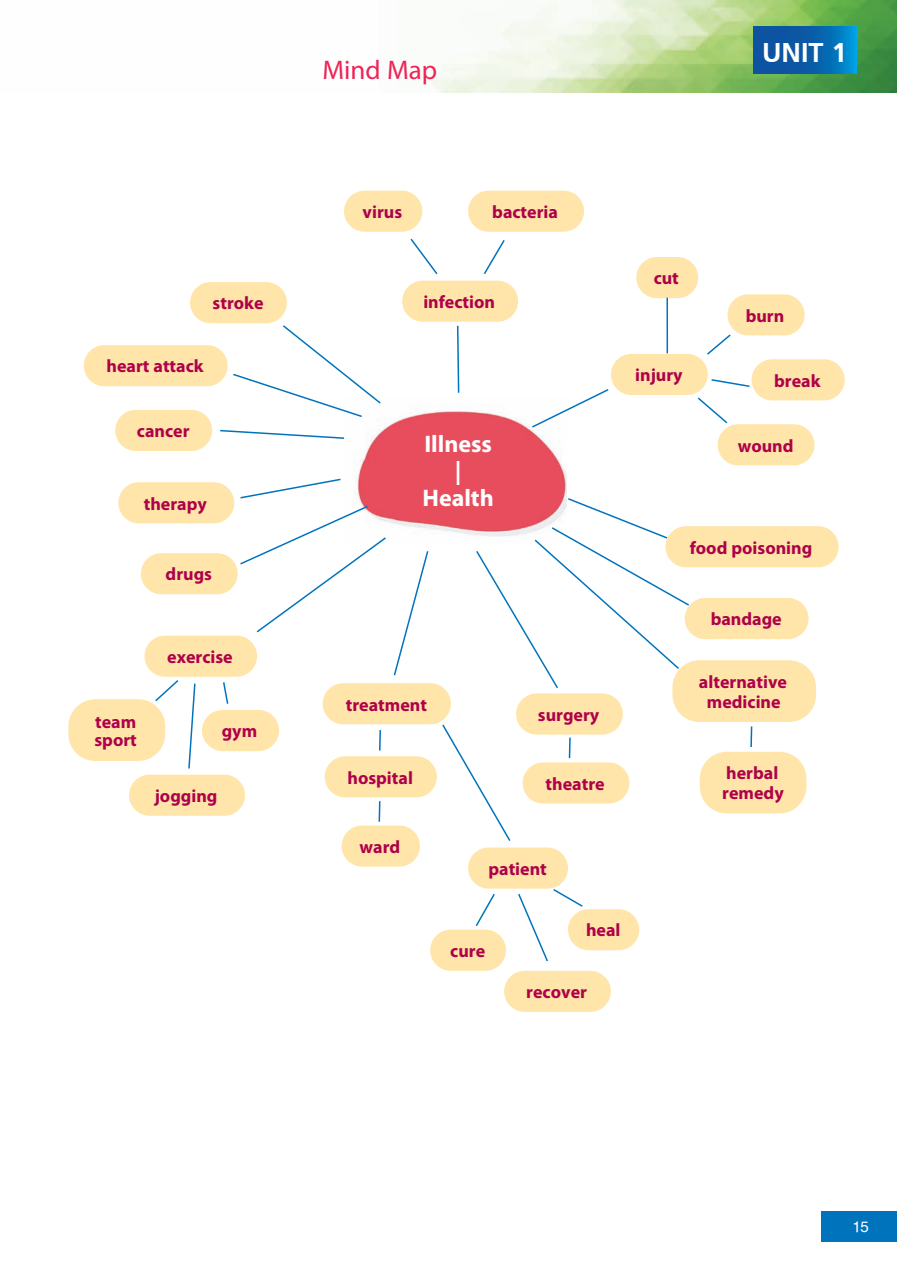
<style>
.page{position:relative;width:897px;height:1267px;background:#fff}
.page>*{position:absolute;margin:0;border:0;box-sizing:border-box;transform-origin:0 0}
.t1{font:27px "Myriad Pro";color:#ee2455}
.t2{font:700 27px "PF Catalog";color:#fff}
.t3{font:700 24px/27.3px "Myriad Pro";color:#fff;text-align:center}
.t4{font:700 18px/20.1px "Myriad Pro";color:#ae014a}
.t5{font:15px "UB Helvetica";color:#fff}
</style>
<div class="page">
<img style="left:430px;top:0;width:466px;height:92px">
<svg style="left:753px;top:26px;width:103px;height:48px;background:#0764ae"></svg>
<div style="left:821px;top:1211px;width:75px;height:30px;background:#0073bd"></div>
<div style="left:190px;top:282px;width:97px;height:41px;background:#ffe5a9;border-radius:21px"></div>
<div style="left:84px;top:345px;width:144px;height:41px;background:#ffe5a9;border-radius:21px"></div>
<div style="left:115px;top:410px;width:97px;height:41px;background:#ffe5a9;border-radius:21px"></div>
<div style="left:402px;top:280px;width:116px;height:42px;background:#ffe5a9;border-radius:21px"></div>
<div style="left:468px;top:191px;width:116px;height:41px;background:#ffe5a9;border-radius:21px"></div>
<div style="left:717px;top:424px;width:97px;height:41px;background:#ffe5a9;border-radius:21px"></div>
<div style="left:118px;top:482px;width:116px;height:41px;background:#ffe5a9;border-radius:21px"></div>
<div style="left:141px;top:553px;width:97px;height:41px;background:#ffe5a9;border-radius:21px"></div>
<div style="left:144px;top:635px;width:113px;height:41px;background:#ffe5a9;border-radius:21px"></div>
<div style="left:68px;top:699px;width:97px;height:62px;background:#ffe5a9;border-radius:27px"></div>
<div style="left:129px;top:774px;width:116px;height:41px;background:#ffe5a9;border-radius:21px"></div>
<div style="left:202px;top:710px;width:77px;height:41px;background:#ffe5a9;border-radius:21px"></div>
<div style="left:322px;top:683px;width:129px;height:41px;background:#ffe5a9;border-radius:21px"></div>
<div style="left:522px;top:762px;width:107px;height:41px;background:#ffe5a9;border-radius:21px"></div>
<div style="left:468px;top:847px;width:100px;height:41px;background:#ffe5a9;border-radius:21px"></div>
<div style="left:568px;top:909px;width:71px;height:41px;background:#ffe5a9;border-radius:21px"></div>
<div style="left:430px;top:929px;width:76px;height:41px;background:#ffe5a9;border-radius:21px"></div>
<div style="left:504px;top:970px;width:106px;height:41px;background:#ffe5a9;border-radius:21px"></div>
<div style="left:684px;top:598px;width:124px;height:41px;background:#ffe5a9;border-radius:21px"></div>
<div style="left:672px;top:660px;width:144px;height:62px;background:#ffe5a9;border-radius:27px"></div>
<div style="left:699px;top:751px;width:107px;height:62px;background:#ffe5a9;border-radius:27px"></div>
<div style="left:516px;top:693px;width:106px;height:41px;background:#ffe5a9;border-radius:21px"></div>
<div style="left:324px;top:756px;width:113px;height:41px;background:#ffe5a9;border-radius:21px"></div>
<div style="left:341px;top:825px;width:79px;height:41px;background:#ffe5a9;border-radius:21px"></div>
<div style="left:665px;top:526px;width:173px;height:41px;background:#ffe5a9;border-radius:21px"></div>
<div style="left:344px;top:191px;width:78px;height:41px;background:#ffe5a9;border-radius:21px"></div>
<div style="left:751px;top:359px;width:93px;height:41px;background:#ffe5a9;border-radius:21px"></div>
<div style="left:727px;top:294px;width:77px;height:41px;background:#ffe5a9;border-radius:21px"></div>
<div style="left:611px;top:354px;width:96px;height:41px;background:#ffe5a9;border-radius:21px"></div>
<div style="left:636px;top:257px;width:62px;height:41px;background:#ffe5a9;border-radius:21px"></div>
<img style="left:358px;top:411px;width:208px;height:124px">
<svg style="left:220px;top:429px;width:125px;height:10px"></svg>
<svg style="left:238px;top:477px;width:191px;height:200px"></svg>
<svg style="left:474px;top:497px;width:216px;height:193px"></svg>
<svg style="left:530px;top:389px;width:79px;height:40px"></svg>
<svg style="left:483px;top:240px;width:22px;height:34px"></svg>
<hr style="left:666px;top:297px;width:2px;height:56px;background:#0073bd">
<svg style="left:707px;top:334px;width:24px;height:21px"></svg>
<svg style="left:711px;top:379px;width:39px;height:8px"></svg>
<svg style="left:697px;top:397px;width:31px;height:27px"></svg>
<svg style="left:568px;top:737px;width:3px;height:22px"></svg>
<svg style="left:379px;top:730px;width:2px;height:21px"></svg>
<svg style="left:750px;top:726px;width:3px;height:21px"></svg>
<svg style="left:155px;top:680px;width:24px;height:22px"></svg>
<svg style="left:223px;top:682px;width:6px;height:22px"></svg>
<svg style="left:188px;top:683px;width:8px;height:86px"></svg>
<svg style="left:378px;top:801px;width:3px;height:21px"></svg>
<svg style="left:475px;top:893px;width:20px;height:33px"></svg>
<svg style="left:516px;top:887px;width:68px;height:75px"></svg>
<svg style="left:410px;top:238px;width:28px;height:36px"></svg>
<svg style="left:442px;top:724px;width:69px;height:117px"></svg>
<svg style="left:457px;top:325px;width:3px;height:68px"></svg>
<svg style="left:233px;top:325px;width:149px;height:93px"></svg>
<p class="t4" style="left:212px;top:293px;width:52px">stroke</p>
<p class="t4" style="left:106px;top:356px;width:99px">heart attack</p>
<p class="t4" style="left:137px;top:420px;width:54px">cancer</p>
<p class="t4" style="left:144px;top:493px;width:65px">therapy</p>
<p class="t4" style="left:166px;top:563px;width:48px">drugs</p>
<p class="t4" style="left:167px;top:646px;width:67px">exercise</p>
<p class="t4" style="left:94px;top:711px;width:44px;line-height:18.6px">team sport</p>
<p class="t4" style="left:222px;top:720px;width:37px">gym</p>
<p class="t4" style="left:155px;top:785px;width:64px">jogging</p>
<h1 class="t1" style="left:322px;top:53px;width:116px">Mind Map</h1>
<h1 class="t2" style="left:762px;top:37px;width:86px">UNIT 1</h1>
<p class="t4" style="left:362px;top:201px;width:41px">virus</p>
<p class="t4" style="left:492px;top:201px;width:67px">bacteria</p>
<p class="t4" style="left:423px;top:291px;width:73px">infection</p>
<h2 class="t3" style="left:422px;top:429px;width:73px">Illness |<br>Health</h2>
<p class="t4" style="left:653px;top:267px;width:27px">cut</p>
<p class="t4" style="left:635px;top:364px;width:49px">injury</p>
<p class="t4" style="left:745px;top:305px;width:40px">burn</p>
<p class="t4" style="left:774px;top:370px;width:48px">break</p>
<p class="t4" style="left:737px;top:435px;width:57px">wound</p>
<p class="t4" style="left:689px;top:537px;width:124px">food poisoning</p>
<p class="t4" style="left:346px;top:693px;width:83px">treatment</p>
<p class="t4" style="left:347px;top:766px;width:67px">hospital</p>
<p class="t4" style="left:359px;top:836px;width:42px">ward</p>
<p class="t4" style="left:538px;top:704px;width:63px">surgery</p>
<p class="t4" style="left:545px;top:773px;width:61px">theatre</p>
<p class="t4" style="left:488px;top:858px;width:60px">patient</p>
<p class="t4" style="left:450px;top:940px;width:36px">cure</p>
<p class="t4" style="left:586px;top:919px;width:36px">heal</p>
<p class="t4" style="left:526px;top:981px;width:62px">recover</p>
<p class="t4" style="left:710px;top:608px;width:73px">bandage</p>
<p class="t4" style="left:698px;top:671px;width:90px;text-align:center">alternative medicine</p>
<p class="t4" style="left:722px;top:762px;width:63px">herbal remedy</p>
<p class="t5" style="left:852px;top:1218px;width:18px">15</p>
</div>
